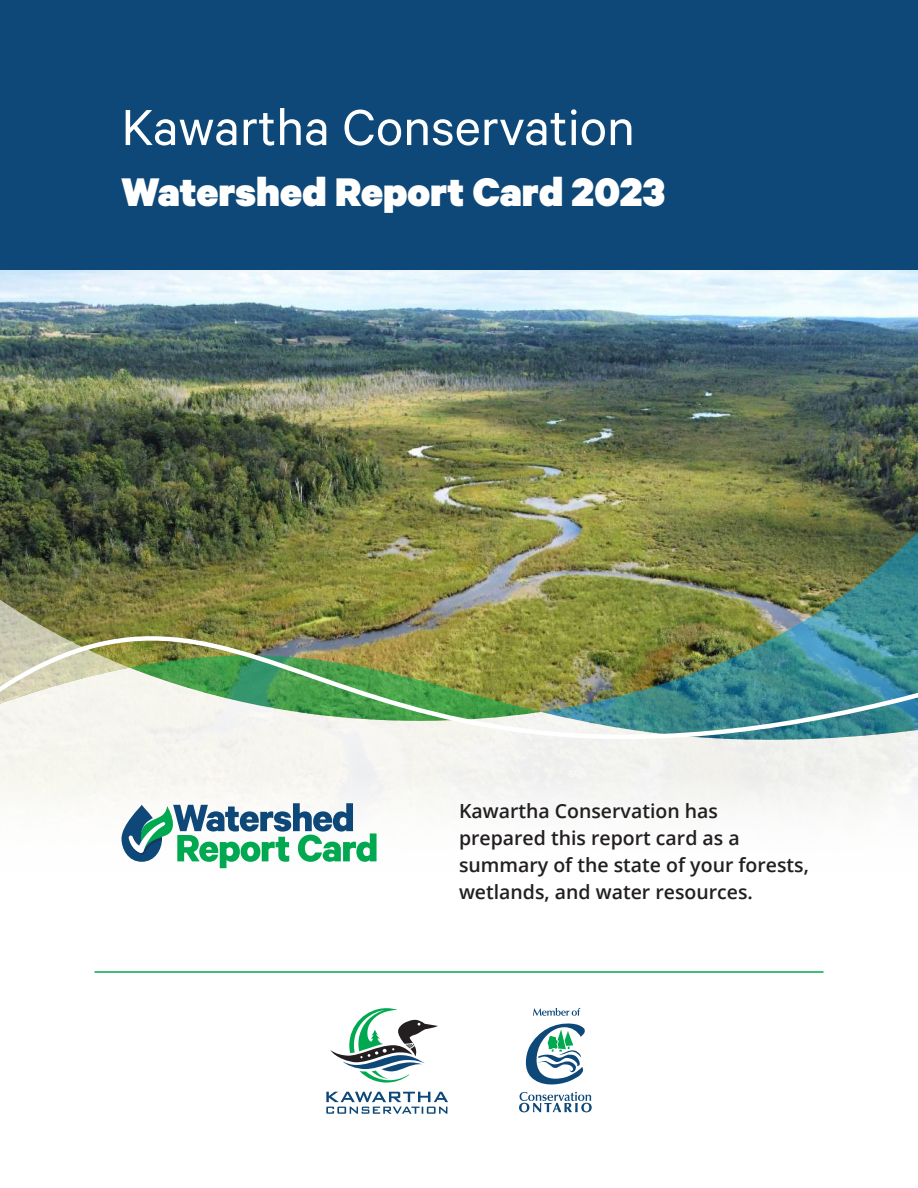
<style>
.page{position:relative;width:918px;height:1188px;background:#fff}
.page>*{position:absolute;margin:0;border:0;box-sizing:border-box;transform-origin:0 0}
.t1{font:57px "Calibre";color:#fff}
.t2{font:900 45px "Calibre";color:#fff}
.t3{font:600 19.5px/27px "Open Sans";color:#231f20}
</style>
<div class="page">
<div style="left:0;top:0;width:918px;height:270px;background:#0d4878"></div>
<img style="left:0;top:270px;width:918px;height:212px">
<img style="left:0;top:482px;width:918px;height:361px">
<svg style="left:326px;top:1092px;width:122px;height:22px"></svg>
<svg style="left:330px;top:1008px;width:108px;height:75px"></svg>
<svg style="left:122px;top:803px;width:255px;height:65px"></svg>
<svg style="left:519px;top:1023px;width:73px;height:89px"></svg>
<svg style="left:533px;top:1008px;width:47px;height:8px"></svg>
<hr style="left:94px;top:971px;width:730px;height:2px;background:#00a94f">
<h1 class="t1" style="left:122px;top:94px;width:515px">Kawartha Conservation</h1>
<h2 class="t2" style="left:122px;top:164px;width:545px">Watershed Report Card 2023</h2>
<p class="t3" style="left:459px;top:797px;width:352px">Kawartha Conservation has prepared this report card as a summary of the state of your forests, wetlands, and water resources.</p>
</div>
